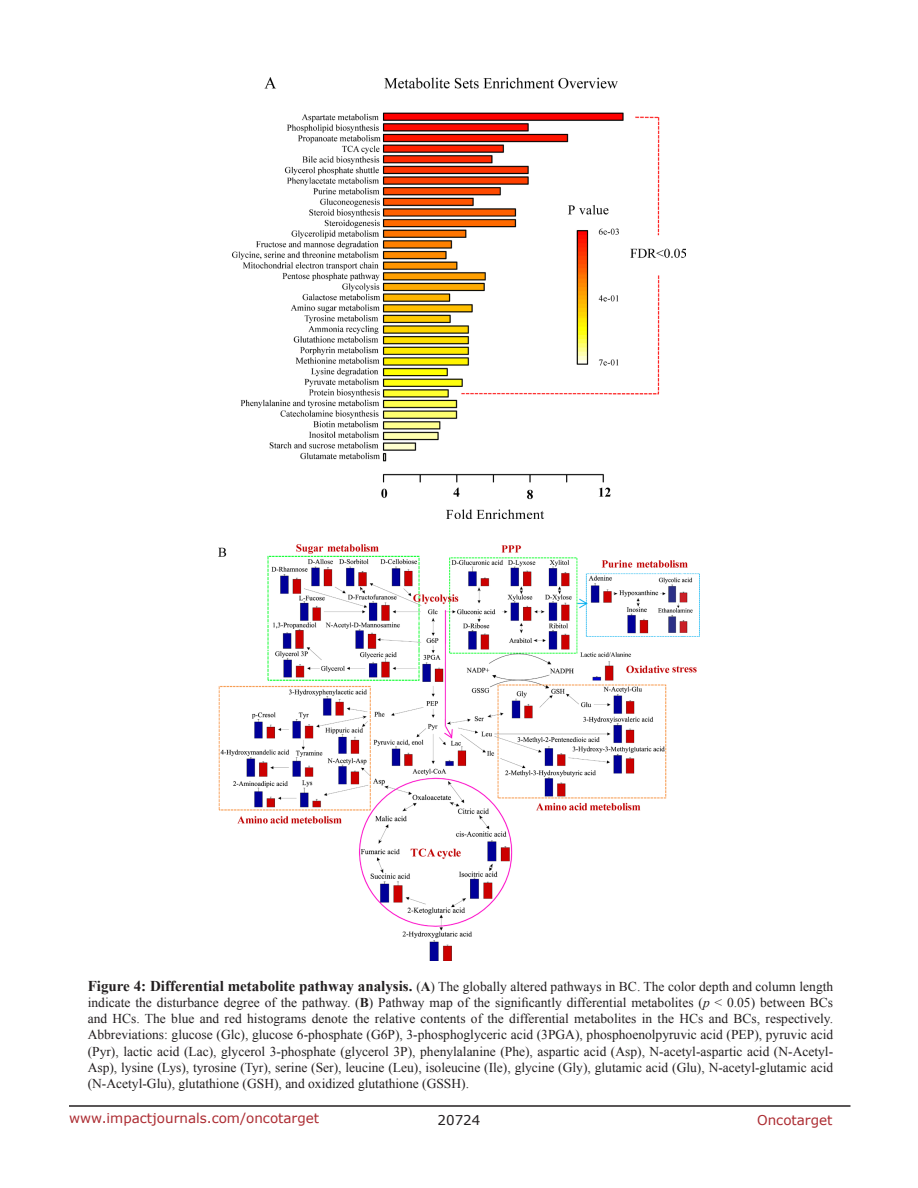
<style>
.page{position:relative;width:918px;height:1188px;background:#fff}
.page>*{position:absolute;margin:0;border:0;box-sizing:border-box;transform-origin:0 0}
.FigureText{font:13.5px/16.2px "Times New Roman";color:#231f20;text-align:justify}
.t1{font:13.5px "Verdana";color:#ac2b31}
.t2{font:13.5px "Verdana";color:#231f20}
.s1{font-weight:700;font-size:15px}
.s2{font-weight:700}
.s3{font-style:italic}
</style>
<div class="page">
<hr style="left:69px;top:1105px;width:781px;height:2px;background:#231f20">
<img style="left:232px;top:78px;width:454px;height:441px">
<img style="left:219px;top:544px;width:480px;height:417px">
<p class="FigureText" style="left:88px;top:978px;width:747px"><span class="s1">Figure 4: Differential metabolite pathway analysis.</span> (<span class="s2">A</span>) The globally altered pathways in BC. The color depth and column length indicate the disturbance degree of the pathway. (<span class="s2">B</span>) Pathway map of the significantly differential metabolites (<span class="s3">p</span> &lt; 0.05) between BCs and HCs. The blue and red histograms denote the relative contents of the differential metabolites in the HCs and BCs, respectively.<br>Abbreviations: glucose (Glc), glucose 6-phosphate (G6P), 3-phosphoglyceric acid (3PGA), phosphoenolpyruvic acid (PEP), pyruvic acid (Pyr), lactic acid (Lac), glycerol 3-phosphate (glycerol 3P), phenylalanine (Phe), aspartic acid (Asp), N-acetyl-aspartic acid (N-Acetyl-Asp), lysine (Lys), tyrosine (Tyr), serine (Ser), leucine (Leu), isoleucine (Ile), glycine (Gly), glutamic acid (Glu), N-acetyl-glutamic acid (N-Acetyl-Glu), glutathione (GSH), and oxidized glutathione (GSSH).</p>
<p class="t1" style="left:69px;top:1109px;width:252px">www.impactjournals.com/oncotarget</p>
<p class="t2" style="left:438px;top:1111px;width:44px">20724</p>
<p class="t1" style="left:757px;top:1111px;width:77px">Oncotarget</p>
</div>
